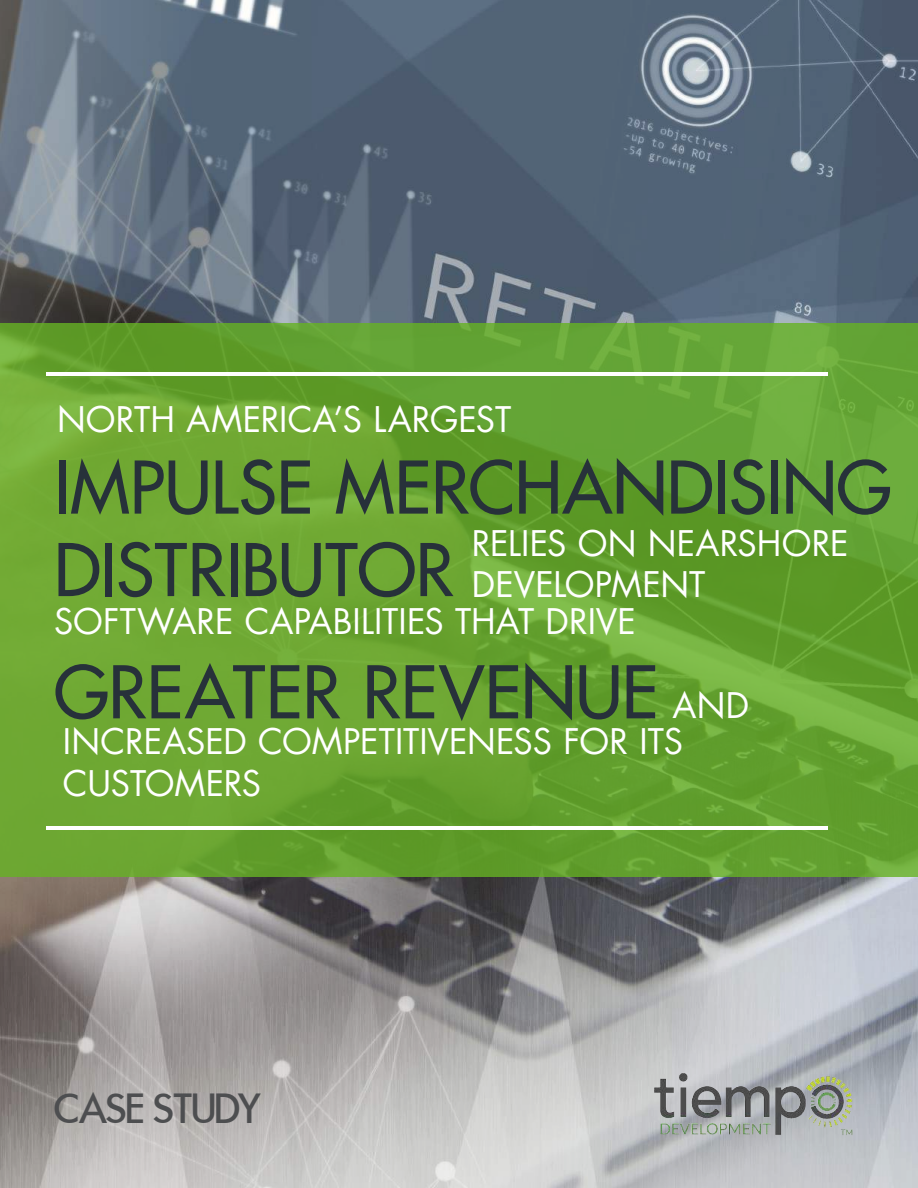
<style>
.page{position:relative;width:918px;height:1188px;background:#fff}
.page>*{position:absolute;margin:0;border:0;box-sizing:border-box;transform-origin:0 0}
.t1{font:70.5px/82.5px "Futura LT";letter-spacing:-.005em;color:#27313a}
.t2{font:500 45px "Futura";letter-spacing:.005em;color:#4d4e50}
.t3{font:34.5px/41.4px "Futura LT";color:#fff}
</style>
<div class="page">
<img style="left:0;top:0;width:918px;height:1188px">
<svg style="left:0;top:323px;width:918px;height:554px;fill:#69a633"></svg>
<img style="left:649px;top:1066px;width:207px;height:76px">
<hr style="left:47px;top:373px;width:781px;height:3px;background:#fff">
<hr style="left:47px;top:826px;width:781px;height:4px;background:#fff">
<p class="t3" style="left:57px;top:399px;width:456px">NORTH AMERICA’S LARGEST</p>
<h1 class="t1" style="left:54px;top:446px;width:839px">IMPULSE MERCHANDISING<br>DISTRIBUTOR</h1>
<p class="t3" style="left:472px;top:523px;width:378px">RELIES ON NEARSHORE<br>DEVELOPMENT</p>
<p class="t3" style="left:54px;top:601px;width:583px">SOFTWARE CAPABILITIES THAT DRIVE</p>
<h1 class="t1" style="left:54px;top:651px;width:606px">GREATER REVENUE</h1>
<p class="t3" style="left:673px;top:685px;width:78px">AND</p>
<p class="t3" style="left:63px;top:721px;width:622px">INCREASED COMPETITIVENESS FOR ITS<br>CUSTOMERS</p>
<h2 class="t2" style="left:54px;top:1086px;width:208px">CASE STUDY</h2>
</div>
